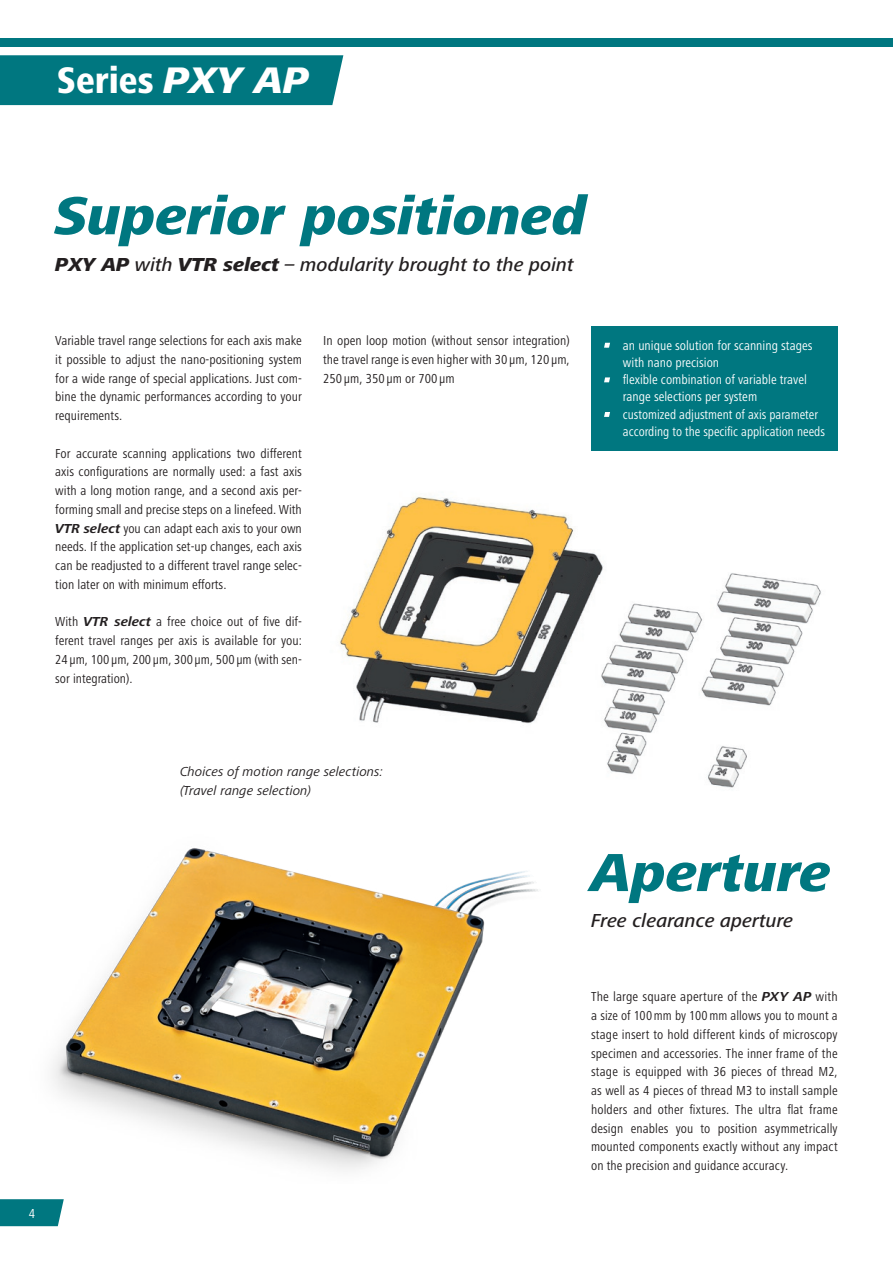
<style>
.page{position:relative;width:893px;height:1263px;background:#fff}
.page>*{position:absolute;margin:0;border:0;box-sizing:border-box;transform-origin:0 0}
.t1{font:italic 800 55.5px "Frutiger Next LT";color:#007780}
.t2{font:800 condensed 38.25px "Frutiger Next LT";color:#fff}
.t3{font:italic 800 38.25px "Frutiger Next LT";color:#fff}
.t4{font:italic 500 19.5px "Frutiger Next LT";color:#231f20}
.t5{font:condensed 13.5px/18.8px "Frutiger Next LT";color:#231f20;text-align:justify}
.t6{font:condensed 13.5px/17.2px "Frutiger Next LT";color:#fff}
.t7{font:italic 13.5px/18.8px "Frutiger Next LT";color:#231f20}
.s1{font-style:italic;font-stretch:normal}
.s2{font-weight:800}
.s3{font-weight:700;font-style:italic;font-stretch:normal}
</style>
<div class="page">
<svg style="left:0;top:1199px;width:64px;height:27px"></svg>
<img style="left:52px;top:848px;width:486px;height:322px">
<img style="left:339px;top:496px;width:482px;height:292px">
<div style="left:591px;top:326px;width:247px;height:125px;background:#007780"></div>
<div style="left:0;top:38px;width:893px;height:9px;background:#007780"></div>
<svg style="left:604px;top:343px;width:6px;height:5px"></svg>
<svg style="left:604px;top:377px;width:6px;height:5px"></svg>
<svg style="left:604px;top:412px;width:6px;height:5px"></svg>
<div style="left:0;top:55px;width:343px;height:50px;background:#007780"></div>
<h2 class="t2" style="left:57px;top:59px;width:136px">Series <span class="s1">pxy</span></h2>
<h2 class="t3" style="left:255px;top:59px;width:30px">ap</h2>
<h1 class="t1" style="left:55px;top:185px;width:533px">Superior positioned</h1>
<h3 class="t4" style="left:55px;top:253px;width:520px"><span class="s2">PXY AP</span> with <span class="s2">VTR select</span> – modularity brought to the point</h3>
<p class="t5" style="left:55px;top:331px;width:248px">Variable travel range selections for each axis make it possible to adjust the nano-positioning system for a wide range of special applications. Just com&shy;bine the dynamic performances according to your requirements.</p>
<p class="t5" style="left:55px;top:444px;width:248px">For accurate scanning applications two different axis configurations are normally used: a fast axis with a long motion range, and a second axis per&shy;forming small and precise steps on a linefeed. With <span class="s3">VTR select</span> you can adapt each axis to your own needs. If the application set-up changes, each axis can be readjusted to a different travel range selec&shy;tion later on with minimum efforts.</p>
<p class="t5" style="left:55px;top:613px;width:248px">With <span class="s3">VTR select</span> a free choice out of five dif&shy;ferent travel ranges per axis is available for you:<br>24 µm, 100 µm, 200 µm, 300 µm, 500 µm (with sen&shy;sor integration).</p>
<p class="t5" style="left:323px;top:331px;width:248px">In open loop motion (without sensor integration) the travel range is even higher with 30 µm, 120 µm, 250 µm, 350 µm or 700 µm</p>
<p class="t6" style="left:623px;top:336px;width:191px;text-indent:-19px">• an unique solution for scanning stages with nano precision</p>
<p class="t6" style="left:623px;top:371px;width:186px;text-indent:-19px">• flexible combination of variable travel range selections per system</p>
<p class="t6" style="left:623px;top:405px;width:203px;text-indent:-19px">• customized adjustment of axis parameter according to the specific application needs</p>
<p class="t7" style="left:180px;top:763px;width:205px">Choices of motion range selections: (Travel range selection)</p>
<p class="t6" style="left:29px;top:1205px;width:8px">4</p>
<h1 class="t1" style="left:591px;top:841px;width:241px">Aperture</h1>
<h3 class="t4" style="left:591px;top:910px;width:203px">Free clearance aperture</h3>
<p class="t5" style="left:591px;top:988px;width:248px">The large square aperture of the <span class="s3">PXY AP</span> with a size of 100mm by 100mm allows you to mount a stage insert to hold different kinds of microscopy specimen and accessories. The inner frame of the stage is equipped with 36 pieces of thread M2, as well as 4 pieces of thread M3 to install sample holders and other fixtures. The ultra flat frame design enables you to position asymmetrically mounted components exactly without any impact on the precision and guidance accuracy.</p>
</div>
